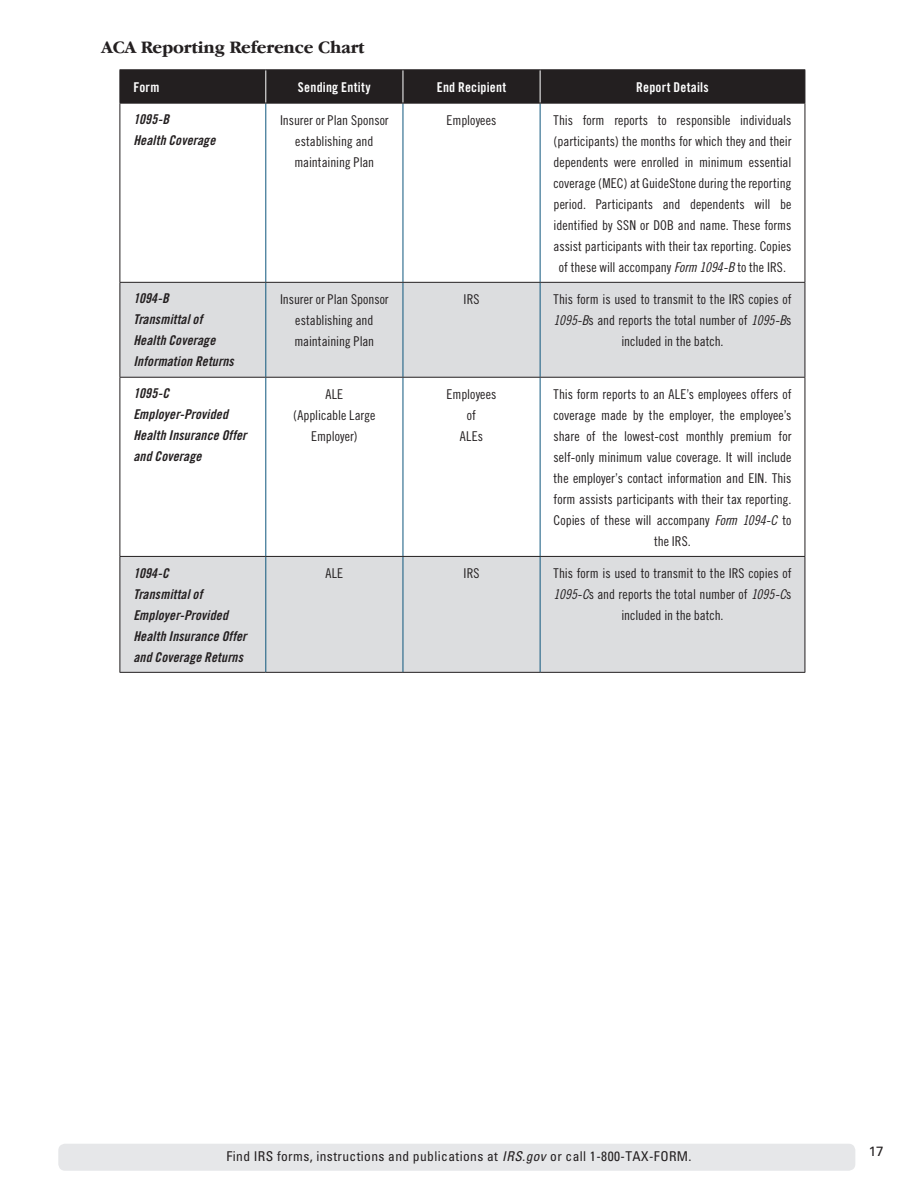
<style>
.page{position:relative;width:918px;height:1188px;background:#fff}
.page>*{position:absolute;margin:0;border:0;box-sizing:border-box;transform-origin:0 0}
.subhead{font:700 18px "Garamond IT Cby BT";letter-spacing:-.01em;color:#231f20}
.t1{font:13.5px/21px "Trade Gothic Cond Eighteen";color:#231f20;text-align:center}
.t2{font:13.5px/21px "Trade Gothic Bold Cond Twenty Obl";letter-spacing:.01em;color:#231f20}
.t3{font:condensed 13.5px "Univers";letter-spacing:.03em;color:#231f20}
.t4{font:13.5px "Trade Gothic Bold Cond Twenty";letter-spacing:.015em;color:#fff}
.t5{font:13.5px "Univers";color:#231f20}
.s1{font-family:"Trade Gothic Cond Eighteen Obl"}
.s2{font-style:italic}
</style>
<div class="page">
<div style="left:58px;top:1144px;width:797px;height:27px;background:#e6e7e9;border-radius:7px"></div>
<div style="left:121px;top:70px;width:684px;height:33px;background:#231f20"></div>
<svg style="left:121px;top:283px;width:684px;height:389px;fill:#dcdddf"></svg>
<hr style="left:265px;top:104px;width:1px;height:178px;background:#0f577d">
<hr style="left:403px;top:104px;width:1px;height:178px;background:#0f577d">
<hr style="left:540px;top:104px;width:1px;height:178px;background:#0f577d">
<hr style="left:265px;top:283px;width:1px;height:94px;background:#0f577d">
<hr style="left:403px;top:283px;width:1px;height:94px;background:#0f577d">
<hr style="left:540px;top:283px;width:1px;height:94px;background:#0f577d">
<hr style="left:265px;top:378px;width:1px;height:178px;background:#0f577d">
<hr style="left:403px;top:378px;width:1px;height:178px;background:#0f577d">
<hr style="left:540px;top:378px;width:1px;height:178px;background:#0f577d">
<hr style="left:265px;top:557px;width:1px;height:115px;background:#0f577d">
<hr style="left:403px;top:557px;width:1px;height:115px;background:#0f577d">
<hr style="left:540px;top:557px;width:1px;height:115px;background:#0f577d">
<hr style="left:265px;top:70px;width:1px;height:33px;background:#fff">
<hr style="left:403px;top:70px;width:1px;height:33px;background:#fff">
<hr style="left:540px;top:70px;width:1px;height:33px;background:#fff">
<hr style="left:120px;top:69px;width:146px;height:1px;background:#231f20">
<hr style="left:120px;top:70px;width:1px;height:33px;background:#231f20">
<hr style="left:266px;top:69px;width:137px;height:1px;background:#231f20">
<hr style="left:403px;top:69px;width:137px;height:1px;background:#231f20">
<hr style="left:540px;top:69px;width:265px;height:1px;background:#231f20">
<hr style="left:805px;top:70px;width:1px;height:33px;background:#231f20">
<hr style="left:120px;top:103px;width:146px;height:1px;background:#231f20">
<hr style="left:120px;top:104px;width:1px;height:178px;background:#231f20">
<hr style="left:266px;top:103px;width:137px;height:1px;background:#231f20">
<hr style="left:403px;top:103px;width:137px;height:1px;background:#231f20">
<hr style="left:540px;top:103px;width:265px;height:1px;background:#231f20">
<hr style="left:805px;top:104px;width:1px;height:178px;background:#231f20">
<hr style="left:120px;top:282px;width:146px;height:1px;background:#231f20">
<hr style="left:120px;top:283px;width:1px;height:94px;background:#231f20">
<hr style="left:266px;top:282px;width:137px;height:1px;background:#231f20">
<hr style="left:403px;top:282px;width:137px;height:1px;background:#231f20">
<hr style="left:540px;top:282px;width:265px;height:1px;background:#231f20">
<hr style="left:805px;top:283px;width:1px;height:94px;background:#231f20">
<hr style="left:120px;top:377px;width:146px;height:1px;background:#231f20">
<hr style="left:120px;top:378px;width:1px;height:178px;background:#231f20">
<hr style="left:266px;top:377px;width:137px;height:1px;background:#231f20">
<hr style="left:403px;top:377px;width:137px;height:1px;background:#231f20">
<hr style="left:540px;top:377px;width:265px;height:1px;background:#231f20">
<hr style="left:805px;top:378px;width:1px;height:178px;background:#231f20">
<hr style="left:120px;top:556px;width:146px;height:1px;background:#231f20">
<hr style="left:120px;top:557px;width:1px;height:115px;background:#231f20">
<hr style="left:266px;top:556px;width:137px;height:1px;background:#231f20">
<hr style="left:403px;top:556px;width:137px;height:1px;background:#231f20">
<hr style="left:540px;top:556px;width:265px;height:1px;background:#231f20">
<hr style="left:805px;top:557px;width:1px;height:115px;background:#231f20">
<hr style="left:120px;top:672px;width:146px;height:1px;background:#231f20">
<hr style="left:266px;top:672px;width:137px;height:1px;background:#231f20">
<hr style="left:403px;top:672px;width:137px;height:1px;background:#231f20">
<hr style="left:540px;top:672px;width:265px;height:1px;background:#231f20">
<p class="subhead" style="left:102px;top:37px;width:265px">ACA Reporting Reference Chart</p>
<p class="t4" style="left:133px;top:79px;width:27px">Form</p>
<p class="t4" style="left:298px;top:79px;width:74px">Sending Entity</p>
<p class="t4" style="left:437px;top:79px;width:71px">End Recipient</p>
<p class="t4" style="left:636px;top:79px;width:74px">Report Details</p>
<p class="t2" style="left:133px;top:109px;width:83px">1095-B<br>Health Coverage</p>
<p class="t1" style="left:280px;top:109px;width:110px">Insurer or Plan Sponsor establishing and maintaining Plan</p>
<p class="t1" style="left:447px;top:109px;width:51px">Employees</p>
<p class="t1" style="left:554px;top:109px;width:239px">This form reports to responsible individuals (participants) the months for which they and their dependents were enrolled in minimum essential coverage (MEC) at GuideStone during the reporting period. Participants and dependents will be identified by SSN or DOB and name. These forms assist participants with their tax reporting. Copies of these will accompany <span class="s1">Form 1094-B</span> to the IRS.</p>
<p class="t2" style="left:133px;top:288px;width:102px">1094-B<br>Transmittal of<br>Health Coverage<br>Information Returns</p>
<p class="t1" style="left:280px;top:288px;width:110px">Insurer or Plan Sponsor establishing and maintaining Plan</p>
<p class="t1" style="left:464px;top:288px;width:17px">IRS</p>
<p class="t1" style="left:554px;top:288px;width:239px">This form is used to transmit to the IRS copies of<br><span class="s1">1095-B</span>s and reports the total number of <span class="s1">1095-B</span>s included in the batch.</p>
<p class="t2" style="left:133px;top:383px;width:115px">1095-C<br>Employer-Provided<br>Health Insurance Offer and Coverage</p>
<p class="t1" style="left:293px;top:383px;width:84px">ALE<br>(Applicable Large<br>Employer)</p>
<p class="t1" style="left:447px;top:383px;width:51px">Employees of<br>ALEs</p>
<p class="t1" style="left:554px;top:383px;width:239px">This form reports to an ALE’s employees offers of coverage made by the employer, the employee’s share of the lowest-cost monthly premium for self-only minimum value coverage. It will include the employer’s contact information and EIN. This form assists participants with their tax reporting.<br>Copies of these will accompany <span class="s1">Form 1094-C</span> to the IRS.</p>
<p class="t2" style="left:133px;top:562px;width:115px">1094-C<br>Transmittal of<br>Employer-Provided<br>Health Insurance Offer and Coverage Returns</p>
<p class="t1" style="left:325px;top:562px;width:19px">ALE</p>
<p class="t1" style="left:464px;top:562px;width:17px">IRS</p>
<p class="t1" style="left:554px;top:562px;width:239px">This form is used to transmit to the IRS copies of<br><span class="s1">1095-C</span>s and reports the total number of <span class="s1">1095-C</span>s included in the batch.</p>
<p class="t3" style="left:226px;top:1148px;width:467px">Find IRS forms, instructions and publications at <span class="s2">IRS.gov</span> or call 1-800-TAX-FORM.</p>
<p class="t5" style="left:869px;top:1143px;width:16px">17</p>
</div>
